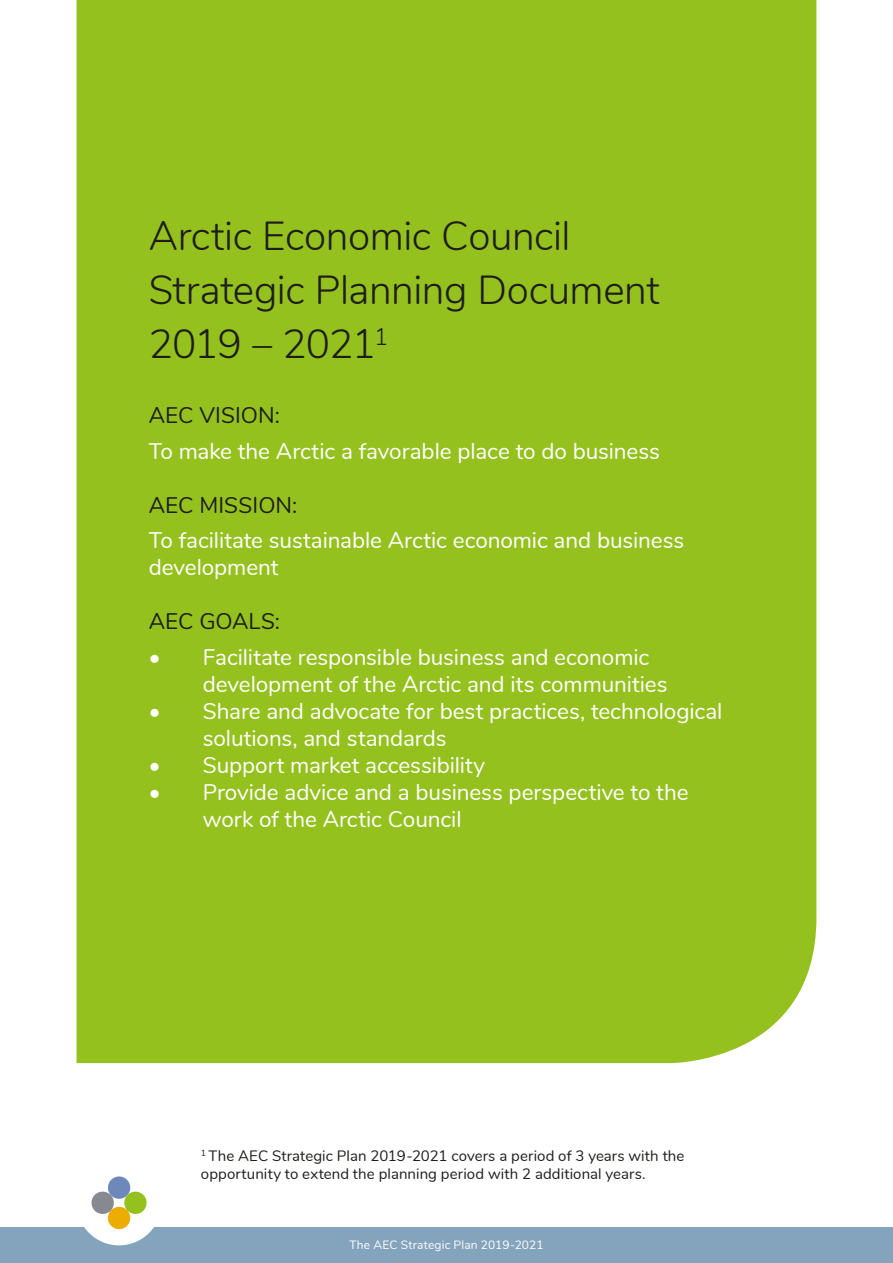
<style>
.page{position:relative;width:893px;height:1263px;background:#fff}
.page>*{position:absolute;margin:0;border:0;box-sizing:border-box;transform-origin:0 0}
.Main_Nunito_21{font:300 40.5px/54px "Nunito";letter-spacing:-.01em;color:#1d1d1b}
.Info_Headline{font:22.5px/27px "Nunito";letter-spacing:-.005em;color:#fff}
.Info_Headline-2{font:22.5px "Nunito";letter-spacing:.005em;color:#1d1d1b}
.Text_14p{font:15px/18px "Nunito";letter-spacing:.005em;color:#1d1d1b}
.t1{font:12px "Nunito";letter-spacing:.015em;color:#fff}
</style>
<div class="page">
<div style="left:0;top:1227px;width:893px;height:36px;background:#84a4bd"></div>
<div style="left:77px;top:1160px;width:85px;height:85px;background:#fff;border-radius:50%"></div>
<svg style="left:91px;top:1176px;width:56px;height:54px"></svg>
<div style="left:77px;top:0;width:739px;height:1063px;background:#95c11f"></div>
<p class="Main_Nunito_21" style="left:149px;top:207px;width:512px">Arctic Economic Council<br>Strategic Planning Document</p>
<p class="Main_Nunito_21" style="left:149px;top:315px;width:241px">2019 – 2021<sup>1</sup></p>
<p class="Info_Headline-2" style="left:149px;top:399px;width:133px">AEC VISION:</p>
<p class="Info_Headline" style="left:149px;top:436px;width:513px">To make the Arctic a favorable place to do business</p>
<p class="Info_Headline-2" style="left:149px;top:488px;width:150px">AEC MISSION:</p>
<p class="Info_Headline" style="left:149px;top:526px;width:537px">To facilitate sustainable Arctic economic and business development</p>
<p class="Info_Headline-2" style="left:149px;top:605px;width:133px">AEC GOALS:</p>
<p class="Info_Headline" style="left:203px;top:642px;width:466px;text-indent:-54px">• Facilitate responsible business and economic development of the Arctic and its communities</p>
<p class="Info_Headline" style="left:203px;top:696px;width:521px;text-indent:-54px">• Share and advocate for best practices, technological solutions, and standards</p>
<p class="Info_Headline" style="left:149px;top:750px;width:338px">• Support market accessibility</p>
<p class="Info_Headline" style="left:203px;top:777px;width:487px;text-indent:-54px">• Provide advice and a business perspective to the work of the Arctic Council</p>
<p class="Text_14p" style="left:201px;top:1145px;width:485px"><sup>1</sup> The AEC Strategic Plan 2019-2021 covers a period of 3 years with the opportunity to extend the planning period with 2 additional years.</p>
<p class="t1" style="left:349px;top:1236px;width:196px">The AEC Strategic Plan 2019-2021</p>
</div>
